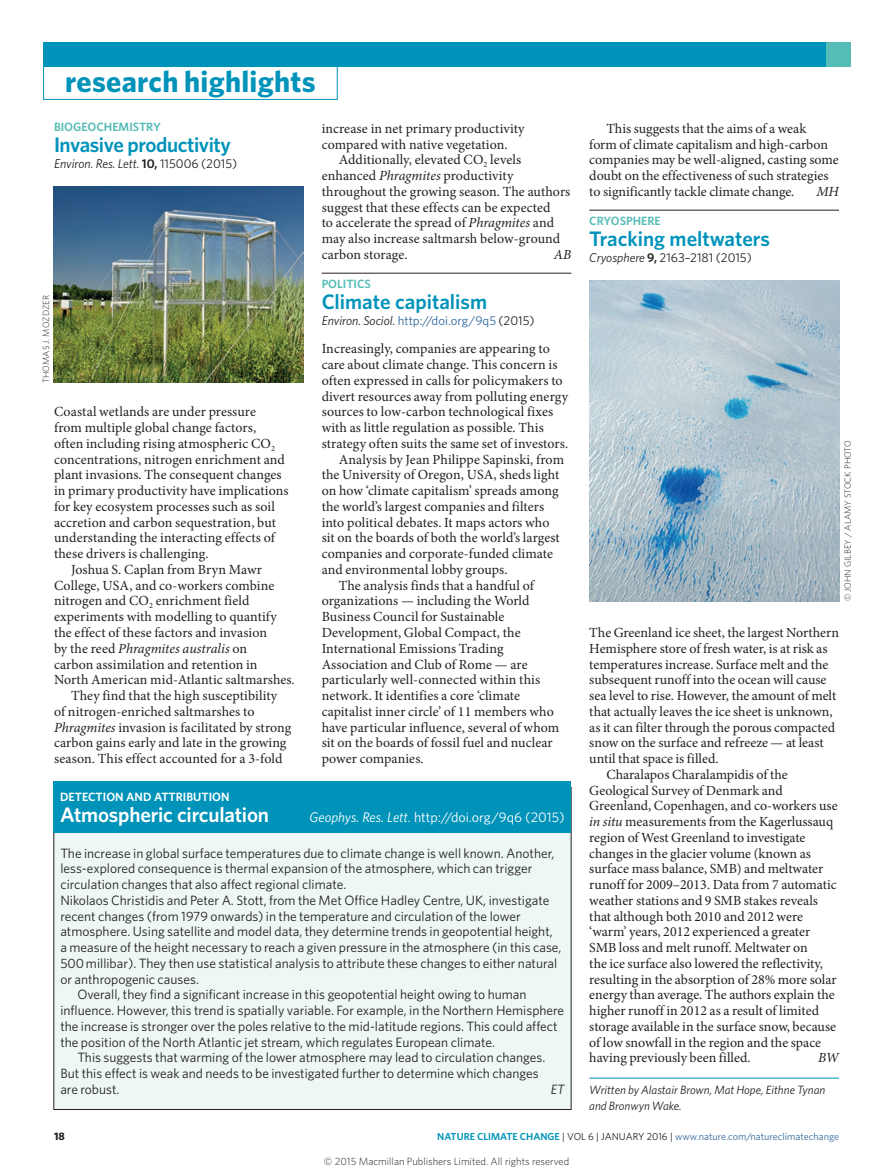
<style>
.page{position:relative;width:893px;height:1174px;background:#fff}
.page>*{position:absolute;margin:0;border:0;box-sizing:border-box;transform-origin:0 0}
.t1{font:700 30px "Whitney";letter-spacing:.01em;color:#0093ba}
.Title{font:600 21px "Whitney";letter-spacing:-.005em;color:#0093ba}
.RH_box_title{font:600 21px "Whitney";letter-spacing:-.01em;color:#fff}
.Body_text{font:13.95px/15.8px "Minion Pro";color:#231f20}
.Body_first{font:13.95px/15.8px "Minion Pro";letter-spacing:.005em;color:#231f20}
.RH_box_title-2{font:13.95px "Whitney";color:#fff}
.Body_text-2{font:italic 13.95px "Minion Pro";color:#231f20}
.Box_body_first{font:13.5px/15.8px "Whitney";color:#231f20}
.Box_body_text{font:13.5px/15.8px "Whitney";color:#231f20}
.Box_body_text-2{font:italic 13.5px "Whitney";color:#231f20}
.Journal_DOI_ref{font:12.75px "Whitney";color:#2f679b}
.Journal_DOI_ref-2{font:italic 12.75px "Whitney";color:#231f20}
.Journal_DOI_ref-3{font:12.75px "Whitney";color:#231f20}
.Author_information{font:italic 12px/15.8px "Whitney";color:#231f20}
.RH_box_subject{font:600 12px "Whitney";color:#fff}
.Subject_w_rule{font:600 12px "Whitney";color:#56bcb6}
.Subject{font:600 12px "Whitney";color:#56bcb6}
.t2{font:700 10.8px "Whitney";color:#231f20}
.t3{font:300 10.5px "Whitney";color:#231f20}
.t4{font:10.2px "Whitney";color:#2f679b}
.Picture_credit{font:300 9px "Whitney";color:#231f20}
.s1{font-weight:600;font-style:normal}
.s2{font-style:normal}
.s3{font-style:italic}
.s4{font-style:italic;color:#231f20}
.s5{color:#231f20}
.s6{font-weight:600}
.s7{font-weight:600;color:#0093ba}
</style>
<div class="page">
<div style="left:43px;top:66px;width:295px;height:34px;border:1px solid #0093ba"></div>
<div style="left:43px;top:43px;width:806px;height:24px;background:#0093ba"></div>
<div style="left:826px;top:43px;width:24px;height:24px;background:#56bcb6"></div>
<hr style="left:322px;top:273px;width:249px;height:1px;background:#231f20">
<hr style="left:589px;top:210px;width:250px;height:1px;background:#231f20">
<hr style="left:589px;top:1078px;width:250px;height:1px;background:#0093ba">
<div style="left:54px;top:787px;width:517px;height:322px;background:#edf7f6"></div>
<div style="left:54px;top:781px;width:517px;height:51px;background:#0093ba"></div>
<img style="left:54px;top:187px;width:249px;height:196px">
<img style="left:589px;top:280px;width:250px;height:321px">
<h1 class="t1" style="left:65px;top:61px;width:252px">research highlights</h1>
<p class="Subject" style="left:54px;top:119px;width:108px">BIOGEOCHEMISTRY</p>
<p class="Title" style="left:54px;top:131px;width:178px">Invasive productivity</p>
<p class="Journal_DOI_ref-2" style="left:54px;top:155px;width:185px">Environ. Res. Lett. <span class="s1">10,</span> <span class="s2">115006 (2015)</span></p>
<p class="Body_text" style="left:322px;top:120px;width:204px">increase in net primary productivity compared with native vegetation.</p>
<p class="Body_text" style="left:322px;top:152px;width:250px;text-indent:17px">Additionally, elevated CO<sub>2</sub> levels enhanced <span class="s3">Phragmites</span> productivity throughout the growing season. The authors suggest that these effects can be expected<br>to accelerate the spread of <span class="s3">Phragmites</span> and may also increase saltmarsh below-ground carbon storage.</p>
<p class="Body_text-2" style="left:554px;top:246px;width:19px">AB</p>
<p class="Picture_credit" style="left:40px;top:383px;width:89px;rotate:-90deg">THOMAS J. MOZDZER</p>
<p class="Body_first" style="left:54px;top:404px;width:236px">Coastal wetlands are under pressure<br>from multiple global change factors, often including rising atmospheric CO<sub>2 </sub>concentrations, nitrogen enrichment and plant invasions. The consequent changes in primary productivity have implications for key ecosystem processes such as soil accretion and carbon sequestration, but understanding the interacting effects of these drivers is challenging.</p>
<p class="Body_text" style="left:54px;top:561px;width:243px;text-indent:17px">Joshua S. Caplan from Bryn Mawr College, USA, and co-workers combine nitrogen and CO<sub>2</sub> enrichment field experiments with modelling to quantify the effect of these factors and invasion<br>by the reed <span class="s3">Phragmites australis</span> on<br>carbon assimilation and retention in North American mid-Atlantic saltmarshes<span class="s3">.</span></p>
<p class="Body_text" style="left:54px;top:687px;width:239px;text-indent:17px">They find that the high susceptibility of nitrogen-enriched saltmarshes to <span class="s3">Phragmites</span> invasion is facilitated by strong carbon gains early and late in the growing season. This effect accounted for a 3-fold</p>
<p class="Subject_w_rule" style="left:322px;top:276px;width:51px">POLITICS</p>
<p class="Title" style="left:322px;top:288px;width:167px">Climate capitalism</p>
<p class="Journal_DOI_ref" style="left:322px;top:312px;width:214px"><span class="s4">Environ. Sociol.</span> http://doi.org/9q5 <span class="s5">(2015)</span></p>
<p class="Body_first" style="left:322px;top:341px;width:248px">Increasingly, companies are appearing to care about climate change. This concern is often expressed in calls for policymakers to divert resources away from polluting energy sources to low-carbon technological fixes with as little regulation as possible. This strategy often suits the same set of investors.</p>
<p class="Body_text" style="left:322px;top:451px;width:244px;text-indent:17px">Analysis by Jean Philippe Sapinski, from the University of Oregon, USA, sheds light on how ‘climate capitalism’ spreads among the world’s largest companies and filters into political debates. It maps actors who sit on the boards of both the world’s largest companies and corporate-funded climate and environmental lobby groups.</p>
<p class="Body_text" style="left:322px;top:577px;width:239px;text-indent:17px">The analysis finds that a handful of organizations — including the World Business Council for Sustainable Development, Global Compact, the International Emissions Trading Association and Club of Rome — are particularly well-connected within this network. It identifies a core ‘climate capitalist inner circle’ of 11 members who have particular influence, several of whom sit on the boards of fossil fuel and nuclear power companies.</p>
<p class="RH_box_subject" style="left:60px;top:789px;width:171px">DETECTION AND ATTRIBUTION</p>
<p class="RH_box_title" style="left:60px;top:800px;width:210px">Atmospheric circulation</p>
<p class="RH_box_title-2" style="left:310px;top:808px;width:257px"><span class="s3">Geophys. Res. Lett.</span> http://doi.org/9q6 (2015)</p>
<p class="Box_body_first" style="left:60px;top:844px;width:495px">The increase in global surface temperatures due to climate change is well known. Another, less-explored consequence is thermal expansion of the atmosphere, which can trigger circulation changes that also affect regional climate.</p>
<p class="Box_body_first" style="left:60px;top:892px;width:503px">Nikolaos Christidis and Peter A. Stott, from the Met Office Hadley Centre, UK, investigate recent changes (from 1979 onwards) in the temperature and circulation of the lower atmosphere. Using satellite and model data, they determine trends in geopotential height, a measure of the height necessary to reach a given pressure in the atmosphere (in this case, 500 millibar). They then use statistical analysis to attribute these changes to either natural or anthropogenic causes.</p>
<p class="Box_body_text" style="left:60px;top:986px;width:505px;text-indent:17px">Overall, they find a significant increase in this geopotential height owing to human influence. However, this trend is spatially variable. For example, in the Northern Hemisphere the increase is stronger over the poles relative to the mid-latitude regions. This could affect the position of the North Atlantic jet stream, which regulates European climate.</p>
<p class="Box_body_text" style="left:60px;top:1049px;width:486px;text-indent:17px">This suggests that warming of the lower atmosphere may lead to circulation changes.<br>But this effect is weak and needs to be investigated further to determine which changes are robust.</p>
<p class="Box_body_text-2" style="left:551px;top:1080px;width:15px">ET</p>
<p class="Body_text" style="left:589px;top:120px;width:251px;text-indent:17px">This suggests that the aims of a weak<br>form of climate capitalism and high-carbon companies may be well-aligned, casting some doubt on the effectiveness of such strategies to significantly tackle climate change.</p>
<p class="Body_text-2" style="left:816px;top:183px;width:24px">MH</p>
<p class="Subject_w_rule" style="left:589px;top:213px;width:73px">CRYOSPHERE</p>
<p class="Title" style="left:589px;top:225px;width:182px">Tracking meltwaters</p>
<p class="Journal_DOI_ref-3" style="left:589px;top:249px;width:164px"><span class="s3">Cryosphere</span> <span class="s6">9,</span> 2163–2181 (2015)</p>
<p class="Picture_credit" style="left:842px;top:601px;width:162px;rotate:-90deg">© JOHN GILBEY / ALAMY STOCK PHOTO</p>
<p class="Body_first" style="left:589px;top:624px;width:251px">The Greenland ice sheet, the largest Northern Hemisphere store of fresh water, is at risk as temperatures increase. Surface melt and the subsequent runoff into the ocean will cause sea level to rise. However, the amount of melt that actually leaves the ice sheet is unknown, as it can filter through the porous compacted snow on the surface and refreeze — at least until that space is filled.</p>
<p class="Body_text" style="left:589px;top:766px;width:250px;text-indent:17px">Charalapos Charalampidis of the Geological Survey of Denmark and Greenland, Copenhagen, and co-workers use <span class="s3">in situ</span> measurements from the Kagerlussauq region of West Greenland to investigate changes in the glacier volume (known as surface mass balance, SMB) and meltwater runoff for 2009–2013. Data from 7 automatic weather stations and 9 SMB stakes reveals that although both 2010 and 2012 were ‘warm’ years, 2012 experienced a greater SMB loss and melt runoff. Meltwater on<br>the ice surface also lowered the reflectivity, resulting in the absorption of 28% more solar energy than average. The authors explain the higher runoff in 2012 as a result of limited storage available in the surface snow, because of low snowfall in the region and the space having previously been filled.</p>
<p class="Body_text-2" style="left:818px;top:1049px;width:22px">BW</p>
<p class="Author_information" style="left:589px;top:1081px;width:238px">Written by Alastair Brown, Mat Hope, Eithne Tynan and Bronwyn Wake.</p>
<p class="t2" style="left:54px;top:1129px;width:12px">18</p>
<p class="t4" style="left:437px;top:1129px;width:403px"><span class="s7">NATURE CLIMATE CHANGE</span> <span class="s5">| VOL 6 | JANUARY 2016 |</span> www.nature.com/natureclimatechange</p>
<p class="t3" style="left:324px;top:1154px;width:247px">© 2015 Macmillan Publishers Limited. All rights reserved</p>
</div>
